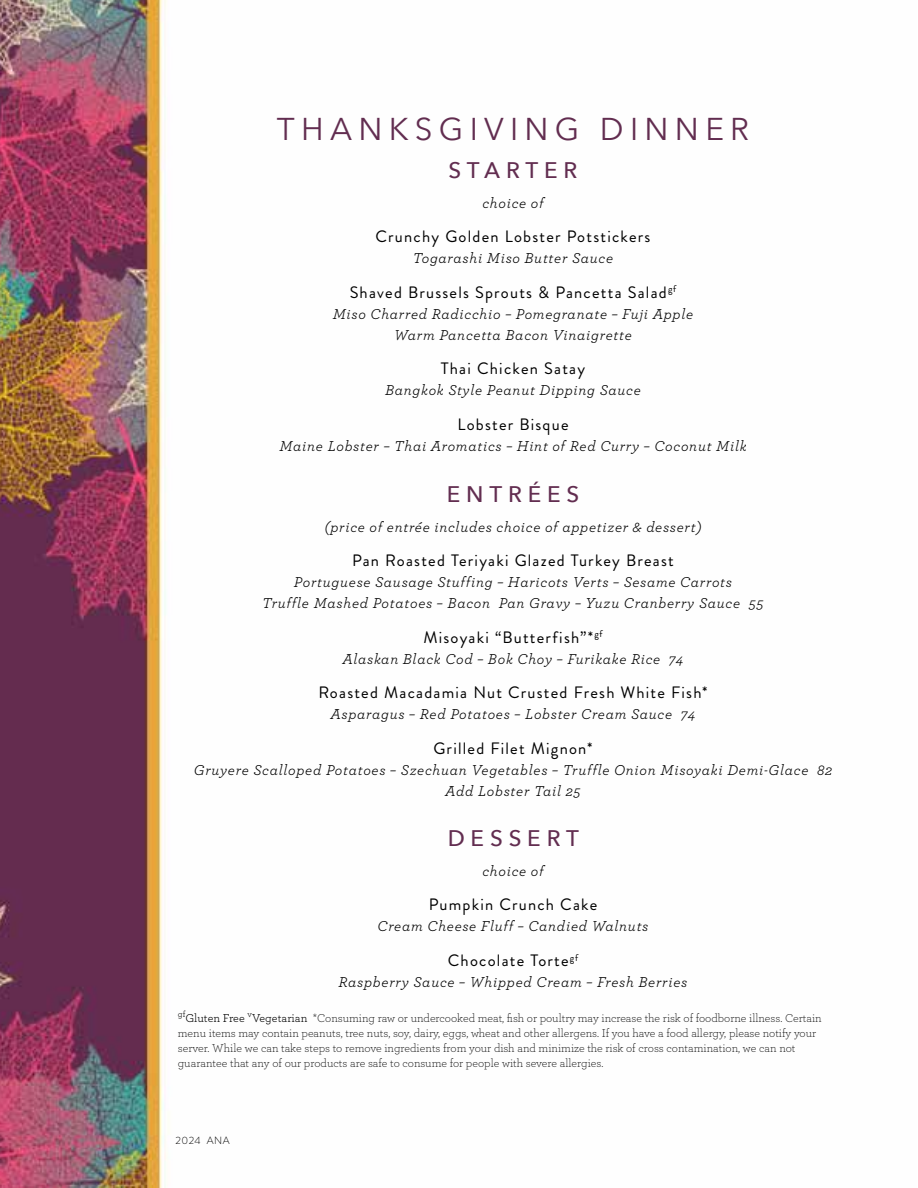
<style>
.page{position:relative;width:918px;height:1188px;background:#fff}
.page>*{position:absolute;margin:0;border:0;box-sizing:border-box;transform-origin:0 0}
.t1{font:31.5px "Avenir Next";letter-spacing:.2em;color:#622d50}
.t2{font:500 22.5px "Avenir Next";letter-spacing:.26em;color:#622d50}
.t3{font:16.5px "Brandon Grotesque";letter-spacing:.075em;color:#000}
.t4{font:italic 15px/21px "Archer";letter-spacing:.05em;color:#000;text-align:center}
.t5{font:300 12px/15px "Archer";color:#000}
.t6{font:300 10.5px "Brandon Grotesque";letter-spacing:.05em;color:#000}
.s1{font-weight:400}
</style>
<div class="page">
<img style="left:0;top:0;width:167px;height:1188px">
<h1 class="t1" style="left:277px;top:102px;width:474px">THANKSGIVING DINNER</h1>
<h2 class="t2" style="left:449px;top:151px;width:130px">STARTER</h2>
<p class="t4" style="left:482px;top:191px;width:63px">choice of</p>
<p class="t3" style="left:376px;top:225px;width:276px">Crunchy Golden Lobster Potstickers</p>
<p class="t4" style="left:413px;top:247px;width:202px">Togarashi Miso Butter Sauce</p>
<p class="t3" style="left:350px;top:281px;width:328px">Shaved Brussels Sprouts &amp; Pancetta Salad<sup>gf</sup></p>
<p class="t4" style="left:333px;top:302px;width:362px">Miso Charred Radicchio – Pomegranate – Fuji Apple<br>Warm Pancetta Bacon Vinaigrette</p>
<p class="t3" style="left:441px;top:357px;width:146px">Thai Chicken Satay</p>
<p class="t4" style="left:385px;top:379px;width:257px">Bangkok Style Peanut Dipping Sauce</p>
<p class="t3" style="left:457px;top:413px;width:113px">Lobster Bisque</p>
<p class="t4" style="left:279px;top:434px;width:469px">Maine Lobster – Thai Aromatics – Hint of Red Curry – Coconut Milk</p>
<h2 class="t2" style="left:447px;top:475px;width:134px">ENTRÉES</h2>
<p class="t4" style="left:325px;top:515px;width:378px">(price of entrée includes choice of appetizer &amp; dessert)</p>
<p class="t3" style="left:352px;top:549px;width:323px">Pan Roasted Teriyaki Glazed Turkey Breast</p>
<p class="t4" style="left:262px;top:571px;width:503px">Portuguese Sausage Stuffing – Haricots Verts – Sesame Carrots<br>Truffle Mashed Potatoes – Bacon Pan Gravy – Yuzu Cranberry Sauce 55</p>
<p class="t3" style="left:423px;top:626px;width:181px">Misoyaki “Butterfish”*<sup>gf</sup></p>
<p class="t4" style="left:342px;top:647px;width:343px">Alaskan Black Cod – Bok Choy – Furikake Rice 74</p>
<p class="t3" style="left:318px;top:681px;width:391px">Roasted Macadamia Nut Crusted Fresh White Fish*</p>
<p class="t4" style="left:330px;top:703px;width:367px">Asparagus – Red Potatoes – Lobster Cream Sauce 74</p>
<p class="t3" style="left:433px;top:737px;width:161px">Grilled Filet Mignon*</p>
<p class="t4" style="left:194px;top:758px;width:640px">Gruyere Scalloped Potatoes – Szechuan Vegetables – Truffle Onion Misoyaki Demi-Glace 82<br>Add Lobster Tail 25</p>
<h2 class="t2" style="left:448px;top:819px;width:133px">DESSERT</h2>
<p class="t4" style="left:482px;top:860px;width:63px">choice of</p>
<p class="t3" style="left:429px;top:893px;width:170px">Pumpkin Crunch Cake</p>
<p class="t4" style="left:378px;top:915px;width:272px">Cream Cheese Fluff – Candied Walnuts</p>
<p class="t3" style="left:448px;top:949px;width:132px">Chocolate Torte<sup>gf</sup></p>
<p class="t4" style="left:339px;top:971px;width:350px">Raspberry Sauce – Whipped Cream – Fresh Berries</p>
<p class="t5" style="left:178px;top:1010px;width:645px"><sup>gf</sup><span class="s1">Gluten Free</span> <sup>v</sup><span class="s1">Vegetarian</span> *Consuming raw or undercooked meat, fish or poultry may increase the risk of foodborne illness. Certain menu items may contain peanuts, tree nuts, soy, dairy, eggs, wheat and other allergens. If you have a food allergy, please notify your server. While we can take steps to remove ingredients from your dish and minimize the risk of cross contamination, we can not guarantee that any of our products are safe to consume for people with severe allergies.</p>
<p class="t6" style="left:176px;top:1134px;width:56px">2024 ANA</p>
</div>
